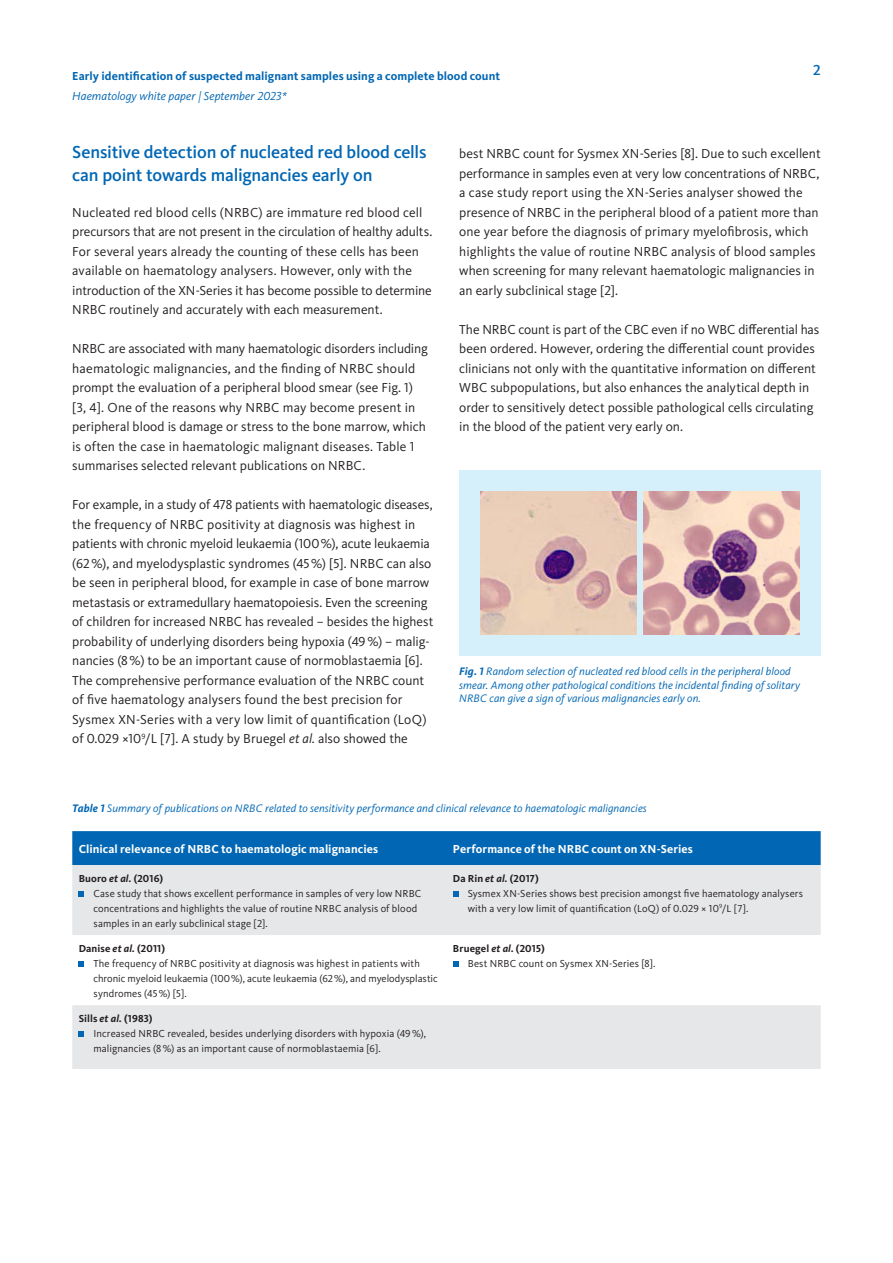
<style>
.page{position:relative;width:893px;height:1263px;background:#fff}
.page>*{position:absolute;margin:0;border:0;box-sizing:border-box;transform-origin:0 0}
.t1{font:500 18px/22.5px "Kievit Pro";letter-spacing:-.01em;color:#0166b3}
.t2{font:500 15px "Kievit Pro";color:#0166b3}
.t3{font:13.5px/19.5px "Kievit Pro";color:#231f20}
.t4{font:700 12px "Kievit Pro";letter-spacing:.005em;color:#fff}
.t5{font:700 12px "Kievit Pro";letter-spacing:.005em;color:#0166b3}
.t6{font:italic 12px "Kievit Pro";letter-spacing:.005em;color:#0166b3}
.t7{font:italic 11.25px/13.5px "Kievit Pro";letter-spacing:.005em;color:#0166b3}
.t8{font:10.5px/15px "Kievit Pro";letter-spacing:.005em;color:#231f20}
.s1{font-style:italic}
.s2{font-weight:700}
.s3{font-weight:700;font-style:italic}
</style>
<div class="page">
<div style="left:459px;top:470px;width:362px;height:186px;background:#d6f0fb"></div>
<img style="left:480px;top:491px;width:157px;height:143px">
<img style="left:643px;top:491px;width:156px;height:143px">
<div style="left:72px;top:831px;width:749px;height:34px;background:#0166b3"></div>
<div style="left:72px;top:865px;width:749px;height:204px;background:#e6e7e9"></div>
<svg style="left:72px;top:935px;width:749px;height:70px"></svg>
<svg style="left:79px;top:891px;width:5px;height:6px"></svg>
<svg style="left:453px;top:891px;width:5px;height:6px"></svg>
<svg style="left:79px;top:961px;width:5px;height:6px"></svg>
<svg style="left:453px;top:961px;width:5px;height:6px"></svg>
<svg style="left:79px;top:1031px;width:5px;height:5px"></svg>
<p class="t5" style="left:72px;top:69px;width:429px">Early identification of suspected malignant samples using a complete blood count</p>
<p class="t6" style="left:72px;top:89px;width:216px">Haematology white paper | September 2023*</p>
<p class="t2" style="left:813px;top:61px;width:9px">2</p>
<h1 class="t1" style="left:72px;top:141px;width:356px">Sensitive detection of nucleated red blood cells can point towards malignancies early on</h1>
<p class="t3" style="left:72px;top:202px;width:362px">Nucleated red blood cells (NRBC) are immature red blood cell precursors that are not present in the circulation of healthy adults.<br>For several years already the counting of these cells has been available on haematology analysers. However, only with the introduction of the XN-Series it has become possible to determine NRBC routinely and accurately with each measurement.</p>
<p class="t3" style="left:72px;top:339px;width:357px">NRBC are associated with many haematologic disorders including haematologic malignancies, and the finding of NRBC should prompt the evaluation of a peripheral blood smear (see Fig. 1) [3, 4]. One of the reasons why NRBC may become present in peripheral blood is damage or stress to the bone marrow, which is often the case in haematologic malignant diseases. Table 1 summarises selected relevant publications on NRBC.</p>
<p class="t3" style="left:72px;top:495px;width:363px">For example, in a study of 478 patients with haematologic diseases, the frequency of NRBC positivity at diagnosis was highest in patients with chronic myeloid leukaemia (100%), acute leukaemia (62%), and myelodysplastic syndromes (45%) [5]. NRBC can also be seen in peripheral blood, for example in case of bone marrow metastasis or extramedullary haematopoiesis. Even the screening of children for increased NRBC has revealed – besides the highest probability of underlying disorders being hypoxia (49%) – malig&shy;nancies (8%) to be an important cause of normoblastaemia [6].<br>The comprehensive performance evaluation of the NRBC count of five haematology analysers found the best precision for Sysmex XN-Series with a very low limit of quantification (LoQ) of 0.029 ×10<sup>9</sup>/L [7]. A study by Bruegel <span class="s1">et al.</span> also showed the</p>
<p class="t3" style="left:459px;top:144px;width:363px">best NRBC count for Sysmex XN-Series [8]. Due to such excellent performance in samples even at very low concentrations of NRBC, a case study report using the XN-Series analyser showed the presence of NRBC in the peripheral blood of a patient more than one year before the diagnosis of primary myelofibrosis, which highlights the value of routine NRBC analysis of blood samples when screening for many relevant haematologic malignancies in an early subclinical stage [2].</p>
<p class="t3" style="left:459px;top:319px;width:362px">The NRBC count is part of the CBC even if no WBC differential has been ordered. However, ordering the differential count provides clinicians not only with the quantitative information on different WBC subpopulations, but also enhances the analytical depth in order to sensitively detect possible pathological cells circulating in the blood of the patient very early on.</p>
<p class="t7" style="left:459px;top:664px;width:342px"><span class="s2">Fig. 1</span> Random selection of nucleated red blood cells in the peripheral blood smear. Among other pathological conditions the incidental finding of solitary<br>NRBC can give a sign of various malignancies early on.</p>
<p class="t7" style="left:72px;top:801px;width:576px"><span class="s2">Table 1</span> Summary of publications on NRBC related to sensitivity performance and clinical relevance to haematologic malignancies</p>
<p class="t4" style="left:79px;top:841px;width:301px">Clinical relevance of NRBC to haematologic malignancies</p>
<p class="t4" style="left:453px;top:841px;width:242px">Performance of the NRBC count on XN-Series</p>
<p class="t8" style="left:94px;top:870px;width:329px;text-indent:-15px"><span class="s2">Buoro</span> <span class="s3">et al.</span> <span class="s2">(2016)<br></span>Case study that shows excellent performance in samples of very low NRBC concentrations and highlights the value of routine NRBC analysis of blood samples in an early subclinical stage [2].</p>
<p class="t8" style="left:468px;top:870px;width:337px;text-indent:-15px"><span class="s2">Da Rin</span> <span class="s3">et al.</span> <span class="s2">(2017)<br></span>Sysmex XN-Series shows best precision amongst five haematology analysers with a very low limit of quantification (LoQ) of 0.029 × 10<sup>9</sup>/L [7].</p>
<p class="t8" style="left:94px;top:940px;width:346px;text-indent:-15px"><span class="s2">Danise</span> <span class="s3">et al.</span> <span class="s2">(2011)<br></span>The frequency of NRBC positivity at diagnosis was highest in patients with chronic myeloid leukaemia (100%), acute leukaemia (62%), and myelodysplastic syndromes (45%) [5].</p>
<p class="t8" style="left:468px;top:940px;width:189px;text-indent:-15px"><span class="s2">Bruegel</span> <span class="s3">et al.</span> <span class="s2">(2015)<br></span>Best NRBC count on Sysmex XN-Series [8].</p>
<p class="t8" style="left:94px;top:1010px;width:334px;text-indent:-15px"><span class="s2">Sills</span> <span class="s3">et al.</span> <span class="s2">(1983)<br></span>Increased NRBC revealed, besides underlying disorders with hypoxia (49%), malignancies (8%) as an important cause of normoblastaemia [6].</p>
</div>
